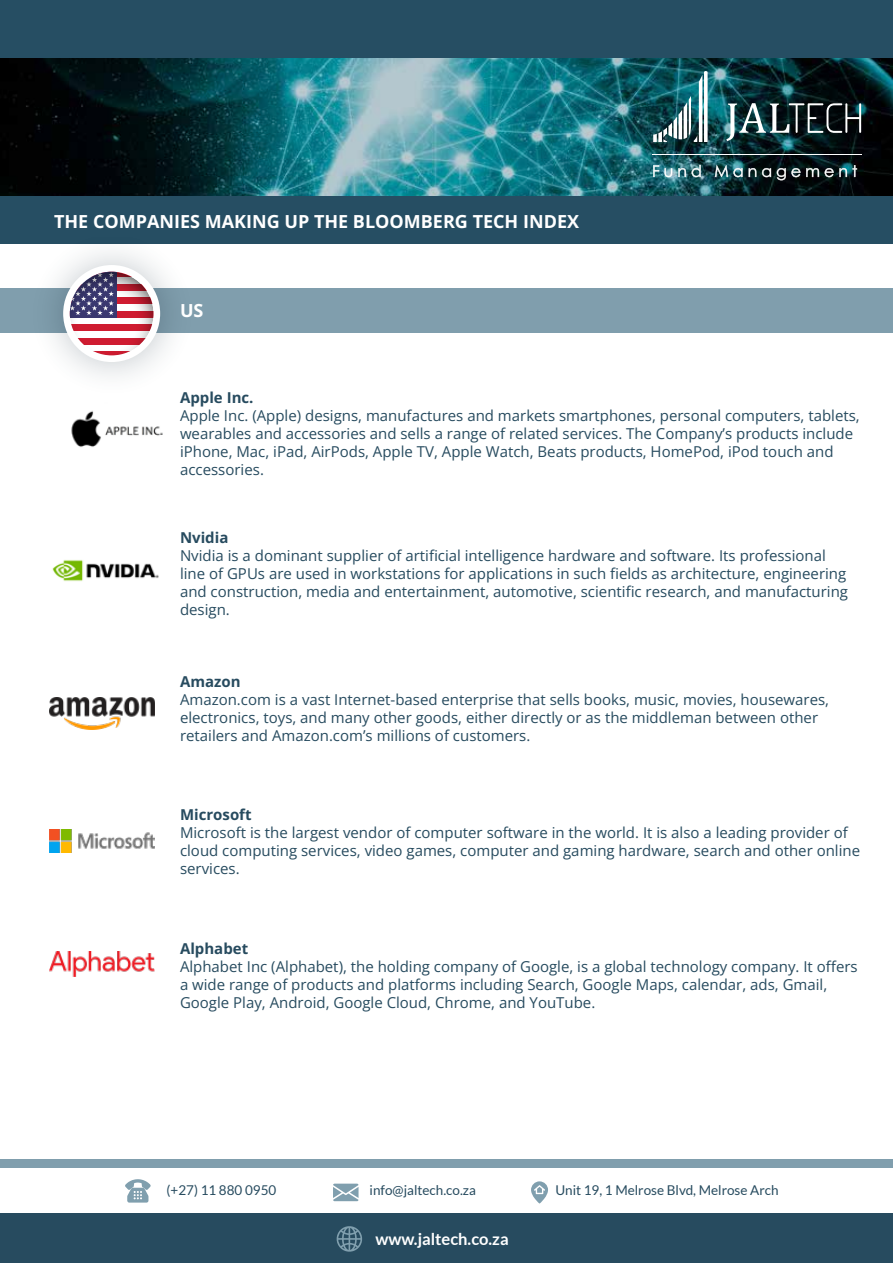
<style>
.page{position:relative;width:893px;height:1263px;background:#fff}
.page>*{position:absolute;margin:0;border:0;box-sizing:border-box;transform-origin:0 0}
.t1{font:700 18px "Open Sans";color:#fff}
.t2{font:700 16.5px "Lato";color:#fff}
.t3{font:15px/18px "Open Sans";color:#274b5f}
.t4{font:700 15px "Open Sans";color:#274b5f}
.t5{font:13.5px "Lato";color:#274b5f}
</style>
<div class="page">
<svg style="left:0;top:58px;width:893px;height:138px"></svg>
<svg style="left:726px;top:103px;width:135px;height:38px"></svg>
<svg style="left:653px;top:71px;width:55px;height:71px"></svg>
<hr style="left:652px;top:154px;width:210px;height:1px;background:#fff">
<svg style="left:653px;top:165px;width:19px;height:12px"></svg>
<svg style="left:678px;top:168px;width:8px;height:9px"></svg>
<svg style="left:692px;top:165px;width:9px;height:12px"></svg>
<svg style="left:715px;top:165px;width:28px;height:12px"></svg>
<svg style="left:749px;top:168px;width:7px;height:9px"></svg>
<svg style="left:762px;top:168px;width:9px;height:9px"></svg>
<svg style="left:777px;top:168px;width:23px;height:12px"></svg>
<svg style="left:806px;top:165px;width:51px;height:12px"></svg>
<div style="left:0;top:0;width:893px;height:58px;background:#264e63"></div>
<div style="left:0;top:196px;width:893px;height:48px;background:#264e63"></div>
<div style="left:0;top:1160px;width:893px;height:103px;background:#809ead"></div>
<div style="left:0;top:1175px;width:893px;height:88px;background:#274b5f"></div>
<div style="left:0;top:1169px;width:893px;height:44px;background:#fff"></div>
<svg style="left:125px;top:1179px;width:26px;height:23px"></svg>
<svg style="left:333px;top:1183px;width:26px;height:18px"></svg>
<svg style="left:531px;top:1181px;width:17px;height:22px"></svg>
<div style="left:0;top:288px;width:893px;height:45px;background:#809ead"></div>
<svg style="left:53px;top:252px;width:118px;height:124px"></svg>
<svg style="left:70px;top:272px;width:84px;height:84px"></svg>
<img style="left:71px;top:410px;width:92px;height:37px">
<img style="left:52px;top:560px;width:107px;height:22px">
<img style="left:49px;top:698px;width:106px;height:31px">
<img style="left:49px;top:830px;width:106px;height:22px">
<img style="left:49px;top:951px;width:106px;height:26px">
<svg style="left:336px;top:1226px;width:26px;height:26px"></svg>
<p class="t1" style="left:54px;top:209px;width:526px">THE COMPANIES MAKING UP THE BLOOMBERG TECH INDEX</p>
<p class="t1" style="left:54px;top:209px;width:270px">WHEN IS MY CAPIT L AT RISK?</p>
<p class="t1" style="left:180px;top:298px;width:25px">US</p>
<p class="t4" style="left:180px;top:387px;width:75px">Apple Inc.</p>
<p class="t3" style="left:180px;top:406px;width:681px">Apple Inc. (Apple) designs, manufactures and markets smartphones, personal computers, tablets, wearables and accessories and sells a range of related services. The Company’s products include iPhone, Mac, iPad, AirPods, Apple TV, Apple Watch, Beats products, HomePod, iPod touch and accessories.</p>
<p class="t4" style="left:180px;top:527px;width:50px">Nvidia</p>
<p class="t3" style="left:180px;top:546px;width:669px">Nvidia is a dominant supplier of artificial intelligence hardware and software. Its professional line of GPUs are used in workstations for applications in such fields as architecture, engineering and construction, media and entertainment, automotive, scientific research, and manufacturing design.</p>
<p class="t4" style="left:180px;top:671px;width:62px">Amazon</p>
<p class="t3" style="left:180px;top:690px;width:651px">Amazon.com is a vast Internet-based enterprise that sells books, music, movies, housewares, electronics, toys, and many other goods, either directly or as the middleman between other retailers and Amazon.com’s millions of customers.</p>
<p class="t4" style="left:180px;top:804px;width:73px">Microsoft</p>
<p class="t3" style="left:180px;top:823px;width:682px">Microsoft is the largest vendor of computer software in the world. It is also a leading provider of cloud computing services, video games, computer and gaming hardware, search and other online services.</p>
<p class="t4" style="left:180px;top:938px;width:70px">Alphabet</p>
<p class="t3" style="left:180px;top:957px;width:679px">Alphabet Inc (Alphabet), the holding company of Google, is a global technology company. It offers a wide range of products and platforms including Search, Google Maps, calendar, ads, Gmail,<br>Google Play, Android, Google Cloud, Chrome, and YouTube.</p>
<p class="t5" style="left:166px;top:1183px;width:111px">(+27) 11 880 0950</p>
<p class="t5" style="left:370px;top:1183px;width:108px">info@jaltech.co.za</p>
<p class="t5" style="left:555px;top:1183px;width:225px">Unit 19, 1 Melrose Blvd, Melrose Arch</p>
<p class="t2" style="left:375px;top:1230px;width:135px">www.jaltech.co.za</p>
</div>
